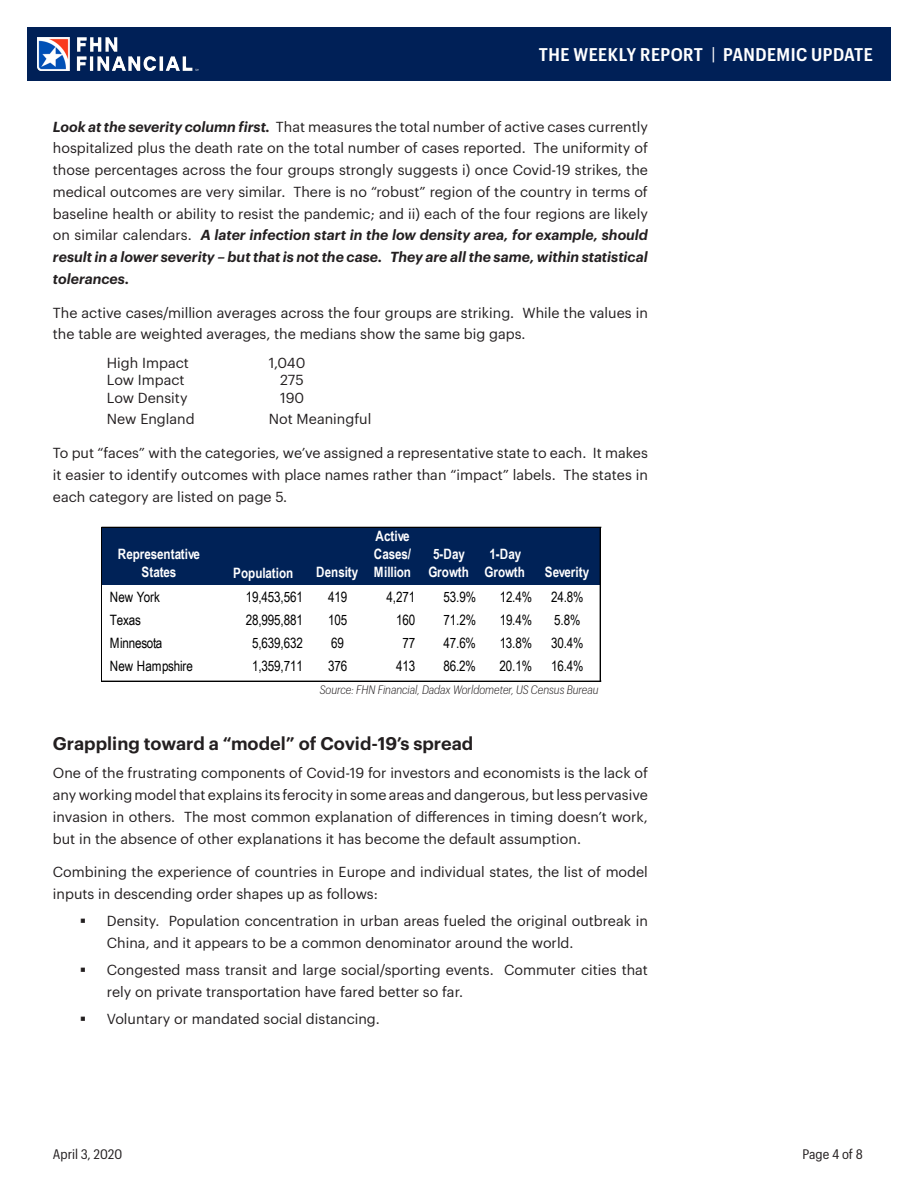
<style>
.page{position:relative;width:918px;height:1188px;background:#fff}
.page>*{position:absolute;margin:0;border:0;box-sizing:border-box;transform-origin:0 0}
.t1{font:600 18px "Graphik";color:#231f20}
.t2{font:600 18px "Graphik Compact";letter-spacing:.025em;color:#fff}
.t3{font:14.25px/21.8px "Graphik";color:#231f20}
.t4{font:14.25px "Arial Narrow";letter-spacing:-.01em;color:#000}
.t5{font:700 14.25px/18.3px "Arial Narrow";letter-spacing:-.005em;color:#fff;text-align:center}
.t6{font:13.5px "Graphik Compact";color:#231f20}
.Chart_Source{font:italic 300 12px "Graphik Compact";color:#231f20}
.s1{font-weight:400}
.s2{font-weight:600;font-style:italic}
</style>
<div class="page">
<div style="left:27px;top:27px;width:864px;height:54px;background:#002057"></div>
<img style="left:38px;top:38px;width:161px;height:32px">
<div style="left:102px;top:528px;width:499px;height:56px;background:#002257"></div>
<hr style="left:101px;top:527px;width:1px;height:155px;background:#000">
<hr style="left:600px;top:528px;width:1px;height:154px;background:#000">
<hr style="left:102px;top:527px;width:499px;height:1px;background:#000">
<hr style="left:102px;top:681px;width:499px;height:1px;background:#000">
<p class="t2" style="left:539px;top:42px;width:336px">THE WEEKLY REPORT <span class="s1">|</span> PANDEMIC UPDATE</p>
<p class="t3" style="left:53px;top:114px;width:597px;text-align:justify"><span class="s2">Look at the severity column first.</span> That measures the total number of active cases currently hospitalized plus the death rate on the total number of cases reported. The uniformity of those percentages across the four groups strongly suggests i) once Covid-19 strikes, the medical outcomes are very similar. There is no “robust” region of the country in terms of baseline health or ability to resist the pandemic; and ii) each of the four regions are likely on similar calendars. <span class="s2">A later infection start in the low density area, for example, should result in a lower severity – but that is not the case. They are all the same, within statistical tolerances.</span></p>
<p class="t3" style="left:53px;top:300px;width:597px">The active cases/million averages across the four groups are striking. While the values in the table are weighted averages, the medians show the same big gaps.</p>
<p class="t3" style="left:107px;top:351px;width:83px">High Impact</p>
<p class="t3" style="left:269px;top:351px;width:38px">1,040</p>
<p class="t3" style="left:107px;top:368px;width:79px">Low Impact</p>
<p class="t3" style="left:280px;top:368px;width:25px">275</p>
<p class="t3" style="left:107px;top:385px;width:82px">Low Density</p>
<p class="t3" style="left:280px;top:385px;width:26px">190</p>
<p class="t3" style="left:107px;top:407px;width:89px">New England</p>
<p class="t3" style="left:269px;top:407px;width:104px">Not Meaningful</p>
<p class="t3" style="left:53px;top:441px;width:597px;text-align:justify">To put “faces” with the categories, we’ve assigned a representative state to each. It makes it easier to identify outcomes with place names rather than “impact” labels. The states in each category are listed on page 5.</p>
<p class="t5" style="left:118px;top:544px;width:84px">Representative<br>States</p>
<p class="t5" style="left:233px;top:563px;width:62px">Population</p>
<p class="t5" style="left:316px;top:562px;width:44px">Density</p>
<p class="t5" style="left:374px;top:526px;width:39px;text-align:justify">Active Cases/ Million</p>
<p class="t5" style="left:429px;top:544px;width:42px">5-Day<br>Growth</p>
<p class="t5" style="left:485px;top:544px;width:42px">1-Day<br>Growth</p>
<p class="t5" style="left:545px;top:562px;width:46px">Severity</p>
<p class="t4" style="left:110px;top:586px;width:52px">New York</p>
<p class="t4" style="left:246px;top:586px;width:59px">19,453,561</p>
<p class="t4" style="left:328px;top:586px;width:21px">419</p>
<p class="t4" style="left:387px;top:586px;width:30px">4,271</p>
<p class="t4" style="left:444px;top:586px;width:34px">53.9%</p>
<p class="t4" style="left:500px;top:586px;width:34px">12.4%</p>
<p class="t4" style="left:551px;top:586px;width:34px">24.8%</p>
<p class="t4" style="left:110px;top:609px;width:33px">Texas</p>
<p class="t4" style="left:246px;top:609px;width:59px">28,995,881</p>
<p class="t4" style="left:328px;top:609px;width:21px">105</p>
<p class="t4" style="left:396px;top:609px;width:21px">160</p>
<p class="t4" style="left:444px;top:609px;width:34px">71.2%</p>
<p class="t4" style="left:500px;top:609px;width:34px">19.4%</p>
<p class="t4" style="left:554px;top:609px;width:28px">5.8%</p>
<p class="t4" style="left:110px;top:632px;width:54px">Minnesota</p>
<p class="t4" style="left:252px;top:632px;width:52px">5,639,632</p>
<p class="t4" style="left:331px;top:632px;width:14px">69</p>
<p class="t4" style="left:402px;top:632px;width:14px">77</p>
<p class="t4" style="left:444px;top:632px;width:34px">47.6%</p>
<p class="t4" style="left:500px;top:632px;width:34px">13.8%</p>
<p class="t4" style="left:551px;top:632px;width:34px">30.4%</p>
<p class="t4" style="left:110px;top:655px;width:85px">New Hampshire</p>
<p class="t4" style="left:252px;top:655px;width:52px">1,359,711</p>
<p class="t4" style="left:328px;top:655px;width:21px">376</p>
<p class="t4" style="left:396px;top:655px;width:21px">413</p>
<p class="t4" style="left:444px;top:655px;width:34px">86.2%</p>
<p class="t4" style="left:500px;top:655px;width:34px">20.1%</p>
<p class="t4" style="left:551px;top:655px;width:34px">16.4%</p>
<p class="Chart_Source" style="left:320px;top:681px;width:280px">Source: FHN Financial, Dadax Worldometer, US Census Bureau</p>
<p class="t1" style="left:53px;top:730px;width:422px">Grappling toward a “model” of Covid-19’s spread</p>
<p class="t3" style="left:53px;top:761px;width:597px;text-align:justify">One of the frustrating components of Covid-19 for investors and economists is the lack of any working model that explains its ferocity in some areas and dangerous, but less pervasive invasion in others. The most common explanation of differences in timing doesn’t work, but in the absence of other explanations it has become the default assumption.</p>
<p class="t3" style="left:53px;top:860px;width:597px">Combining the experience of countries in Europe and individual states, the list of model inputs in descending order shapes up as follows:</p>
<p class="t3" style="left:107px;top:909px;width:543px">Density. Population concentration in urban areas fueled the original outbreak in<br>China, and it appears to be a common denominator around the world.</p>
<p class="t3" style="left:107px;top:958px;width:543px">Congested mass transit and large social/sporting events. Commuter cities that rely on private transportation have fared better so far.</p>
<p class="t3" style="left:107px;top:1007px;width:275px">Voluntary or mandated social distancing.</p>
<p class="t6" style="left:53px;top:1144px;width:71px">April 3, 2020</p>
<p class="t6" style="left:802px;top:1144px;width:62px">Page 4 of 8</p>
</div>
